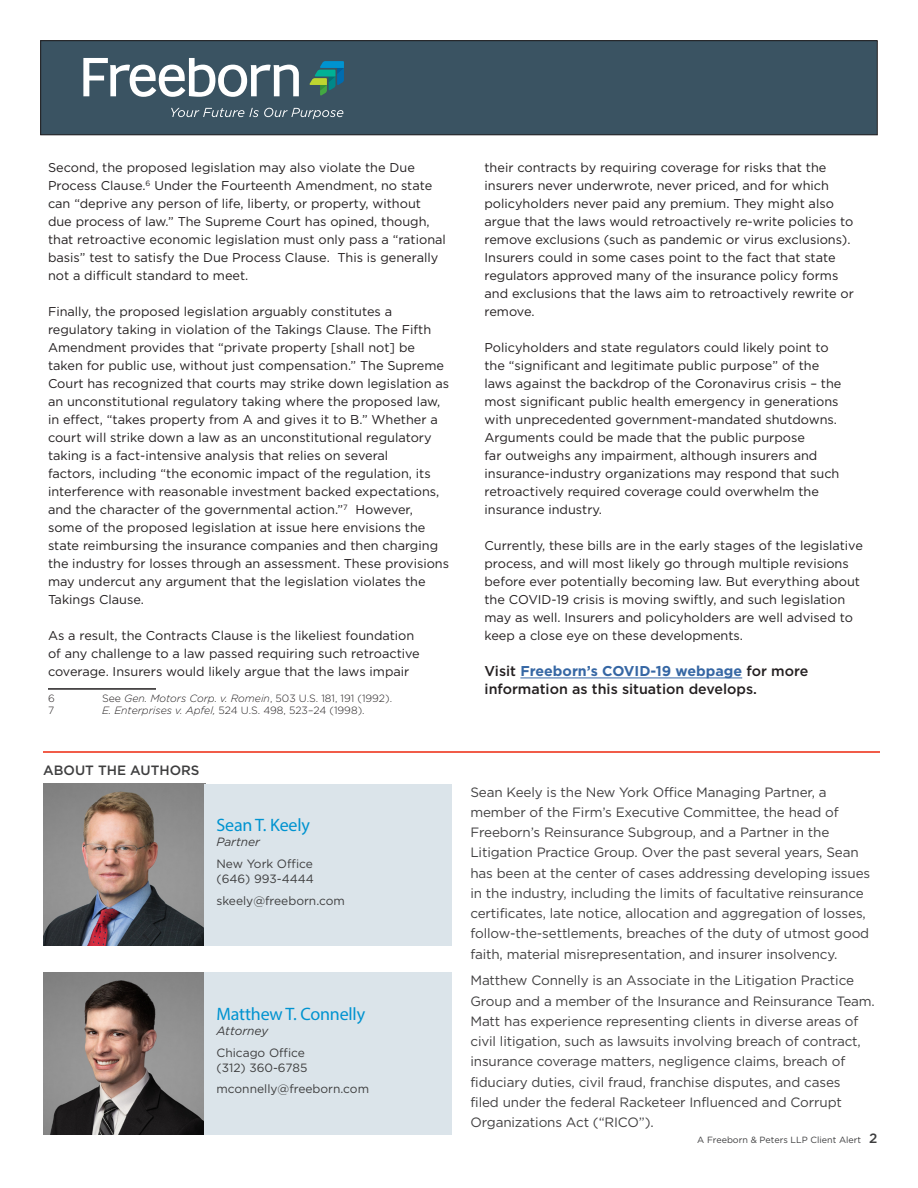
<style>
.page{position:relative;width:918px;height:1188px;background:#fff}
.page>*{position:absolute;margin:0;border:0;box-sizing:border-box;transform-origin:0 0}
.Name{font:18px "Myriad Pro";letter-spacing:-.01em;color:#0093d0}
.t1{font:500 14.25px/17.1px "Gotham";color:#231f20}
.Call_Out_1{font:13.5px/20.2px "Gotham";letter-spacing:-.01em;color:#424142}
.About_Header{font:500 13.5px "Gotham";color:#3e3e3f}
.Body_Text{font:12.75px/18px "Gotham";color:#231f20}
.Address{font:12px/15px "Gotham";color:#3e3e3f}
.t2{font:italic 12px "Gotham";color:#3e3e3f}
.t3{font:300 10.5px "Gotham";color:#231f20}
.t4{font:9px "Gotham";color:#3e3e3f}
.s1{font-style:italic}
.s2{font-weight:700;color:#3667a4}
.s3{font-weight:500;font-size:13.5px}
</style>
<div class="page">
<div style="left:41px;top:41px;width:836px;height:94px;background:#3a5362"></div>
<svg style="left:83px;top:58px;width:216px;height:39px"></svg>
<svg style="left:309px;top:61px;width:35px;height:35px"></svg>
<svg style="left:171px;top:108px;width:172px;height:11px"></svg>
<div style="left:40px;top:40px;width:838px;height:95px;border:1px solid #231f20"></div>
<hr style="left:48px;top:688px;width:108px;height:2px;background:#231f20">
<hr style="left:520px;top:678px;width:222px;height:1px;background:#3667a4">
<hr style="left:43px;top:752px;width:836px;height:1px;background:#f15c49">
<img style="left:43px;top:784px;width:161px;height:162px">
<div style="left:204px;top:784px;width:248px;height:162px;background:#dbe4ea"></div>
<img style="left:43px;top:973px;width:161px;height:162px">
<div style="left:204px;top:973px;width:248px;height:162px;background:#dbe4ea"></div>
<p class="Body_Text" style="left:48px;top:158px;width:399px">Second, the proposed legislation may also violate the Due Process Clause.<sup>6</sup> Under the Fourteenth Amendment, no state can “deprive any person of life, liberty, or property, without due process of law.” The Supreme Court has opined, though, that retroactive economic legislation must only pass a “rational basis” test to satisfy the Due Process Clause. This is generally not a difficult standard to meet.</p>
<p class="Body_Text" style="left:48px;top:302px;width:403px">Finally, the proposed legislation arguably constitutes a regulatory taking in violation of the Takings Clause. The Fifth Amendment provides that “private property [shall not] be taken for public use, without just compensation.” The Supreme Court has recognized that courts may strike down legislation as an unconstitutional regulatory taking where the proposed law, in effect, “takes property from A and gives it to B.” Whether a court will strike down a law as an unconstitutional regulatory taking is a fact-intensive analysis that relies on several<br>factors, including “the economic impact of the regulation, its interference with reasonable investment backed expectations, and the character of the governmental action.”<sup>7</sup> However, some of the proposed legislation at issue here envisions the state reimbursing the insurance companies and then charging the industry for losses through an assessment. These provisions may undercut any argument that the legislation violates the Takings Clause.</p>
<p class="Body_Text" style="left:48px;top:626px;width:373px">As a result, the Contracts Clause is the likeliest foundation of any challenge to a law passed requiring such retroactive coverage. Insurers would likely argue that the laws impair</p>
<p class="t3" style="left:48px;top:691px;width:8px">6</p>
<p class="t3" style="left:102px;top:691px;width:292px">See <span class="s1">Gen. Motors Corp. v. Romein</span>, 503 U.S. 181, 191 (1992).</p>
<p class="t3" style="left:48px;top:704px;width:8px">7</p>
<p class="t3" style="left:102px;top:704px;width:264px"><span class="s1">E. Enterprises v. Apfel,</span> 524 U.S. 498, 523–24 (1998).</p>
<p class="About_Header" style="left:43px;top:761px;width:158px">ABOUT THE AUTHORS</p>
<p class="Name" style="left:216px;top:814px;width:95px">Sean T. Keely</p>
<p class="t2" style="left:216px;top:834px;width:45px">Partner</p>
<p class="Address" style="left:216px;top:856px;width:99px">New York Office (646) 993-4444</p>
<p class="Address" style="left:216px;top:893px;width:130px">skeely@freeborn.com</p>
<p class="Name" style="left:216px;top:1003px;width:150px">Matthew T. Connelly</p>
<p class="t2" style="left:216px;top:1023px;width:53px">Attorney</p>
<p class="Address" style="left:216px;top:1045px;width:92px">Chicago Office (312) 360-6785</p>
<p class="Address" style="left:216px;top:1081px;width:154px">mconnelly@freeborn.com</p>
<p class="Body_Text" style="left:484px;top:158px;width:371px">their contracts by requiring coverage for risks that the insurers never underwrote, never priced, and for which policyholders never paid any premium. They might also argue that the laws would retroactively re-write policies to remove exclusions (such as pandemic or virus exclusions).<br>Insurers could in some cases point to the fact that state regulators approved many of the insurance policy forms and exclusions that the laws aim to retroactively rewrite or remove.</p>
<p class="Body_Text" style="left:484px;top:338px;width:358px">Policyholders and state regulators could likely point to the “significant and legitimate public purpose” of the laws against the backdrop of the Coronavirus crisis – the most significant public health emergency in generations with unprecedented government-mandated shutdowns.<br>Arguments could be made that the public purpose<br>far outweighs any impairment, although insurers and insurance-industry organizations may respond that such retroactively required coverage could overwhelm the insurance industry.</p>
<p class="Body_Text" style="left:484px;top:536px;width:380px">Currently, these bills are in the early stages of the legislative process, and will most likely go through multiple revisions before ever potentially becoming law. But everything about the COVID-19 crisis is moving swiftly, and such legislation may as well. Insurers and policyholders are well advised to keep a close eye on these developments.</p>
<p class="t1" style="left:485px;top:663px;width:325px">Visit <span class="s2">Freeborn’s COVID-19 webpage</span> for more information as this situation develops.</p>
<p class="Call_Out_1" style="left:470px;top:781px;width:401px">Sean Keely is the New York Office Managing Partner, a member of the Firm’s Executive Committee, the head of Freeborn’s Reinsurance Subgroup, and a Partner in the Litigation Practice Group. Over the past several years, Sean has been at the center of cases addressing developing issues in the industry, including the limits of facultative reinsurance certificates, late notice, allocation and aggregation of losses, follow-the-settlements, breaches of the duty of utmost good faith, material misrepresentation, and insurer insolvency.</p>
<p class="Call_Out_1" style="left:470px;top:970px;width:406px">Matthew Connelly is an Associate in the Litigation Practice Group and a member of the Insurance and Reinsurance Team.<br>Matt has experience representing clients in diverse areas of civil litigation, such as lawsuits involving breach of contract, insurance coverage matters, negligence claims, breach of fiduciary duties, civil fraud, franchise disputes, and cases<br>filed under the federal Racketeer Influenced and Corrupt Organizations Act (“RICO”).</p>
<p class="t4" style="left:697px;top:1134px;width:182px">A Freeborn &amp; Peters LLP Client Alert <span class="s3">2</span></p>
</div>
